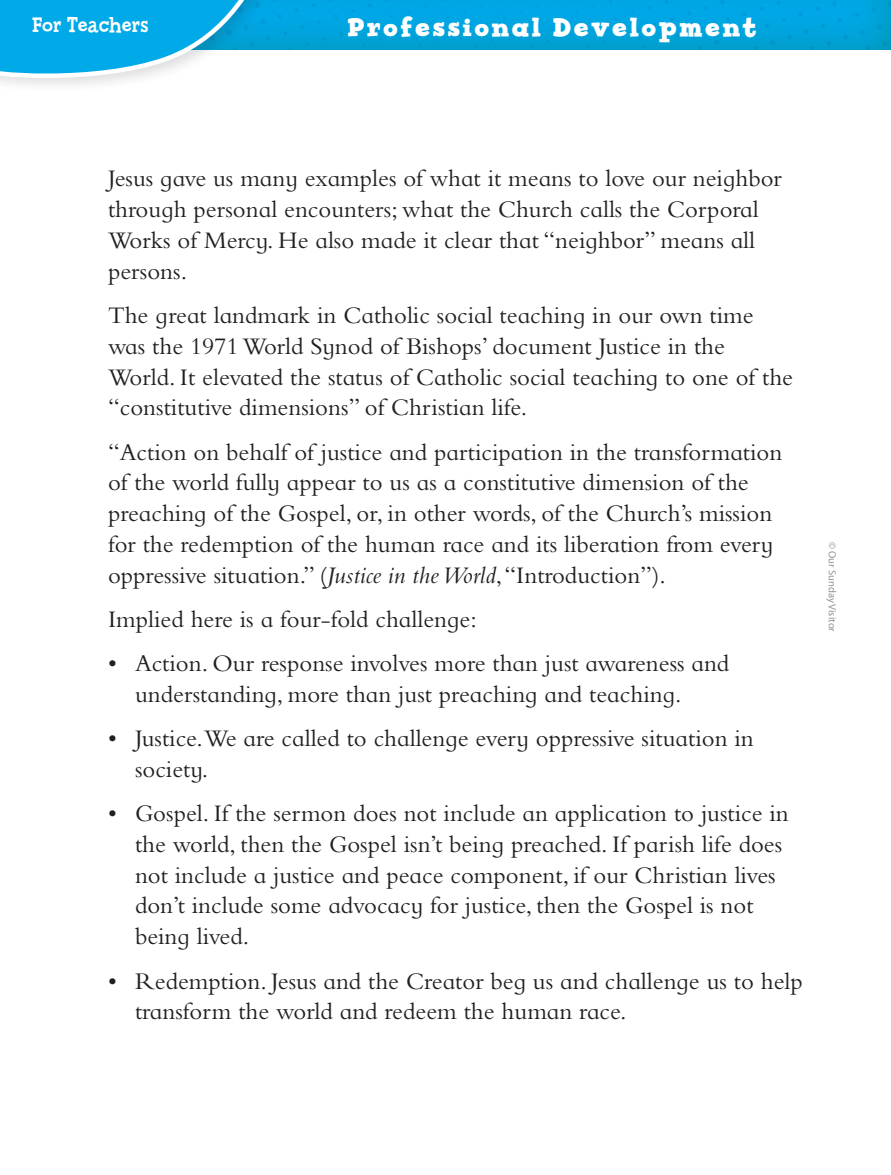
<style>
.page{position:relative;width:891px;height:1175px;background:#fff}
.page>*{position:absolute;margin:0;border:0;box-sizing:border-box;transform-origin:0 0}
.Head_Invite_Discover{font:700 27px "Billy Serif";letter-spacing:.1em;color:#fff}
.Body_Text{font:24.75px/30.8px "Bembo Infant MT Std";color:#231f20}
.Body_Text-2{font:22.5px "Billy Serif";color:#fff}
.t1{font:10.5px "Myriad Pro";color:#939598}
.s1{font-style:italic}
</style>
<div class="page">
<div style="left:0;top:0;width:891px;height:50px;background:#f7931d;opacity:.3"></div>
<div style="left:0;top:0;width:279px;height:94px;background:#231f20;opacity:.15"></div>
<svg style="left:0;top:0;width:264px;height:84px"></svg>
<p class="Body_Text-2" style="left:32px;top:12px;width:118px">For Teachers</p>
<p class="Head_Invite_Discover" style="left:348px;top:12px;width:410px">Professional Development</p>
<p class="Body_Text" style="left:108px;top:163px;width:675px">Jesus gave us many examples of what it means to love our neighbor through personal encounters; what the Church calls the Corporal Works of Mercy. He also made it clear that “neighbor” means all persons.</p>
<p class="Body_Text" style="left:108px;top:299px;width:687px">The great landmark in Catholic social teaching in our own time was the 1971 World Synod of Bishops’ document Justice in the World. It elevated the status of Catholic social teaching to one of the “constitutive dimensions” of Christian life.</p>
<p class="Body_Text" style="left:108px;top:436px;width:676px">“Action on behalf of justice and participation in the transformation of the world fully appear to us as a constitutive dimension of the preaching of the Gospel, or, in other words, of the Church’s mission for the redemption of the human race and its liberation from every oppressive situation.” (<span class="s1">Justice in the World</span>, “Introduction”).</p>
<p class="Body_Text" style="left:108px;top:603px;width:370px">Implied here is a four-fold challenge:</p>
<p class="Body_Text" style="left:135px;top:647px;width:596px;text-indent:-27px">• Action. Our response involves more than just awareness and understanding, more than just preaching and teaching.</p>
<p class="Body_Text" style="left:135px;top:722px;width:620px;text-indent:-27px">• Justice.We are called to challenge every oppressive situation in society.</p>
<p class="Body_Text" style="left:135px;top:797px;width:655px;text-indent:-27px">• Gospel. If the sermon does not include an application to justice in the world, then the Gospel isn’t being preached. If parish life does not include a justice and peace component, if our Christian lives don’t include some advocacy for justice, then the Gospel is not being lived.</p>
<p class="Body_Text" style="left:135px;top:965px;width:669px;text-indent:-27px">• Redemption. Jesus and the Creator beg us and challenge us to help transform the world and redeem the human race.</p>
<p class="t1" style="left:838px;top:542px;width:91px;rotate:90deg">© Our Sunday Visitor</p>
</div>
